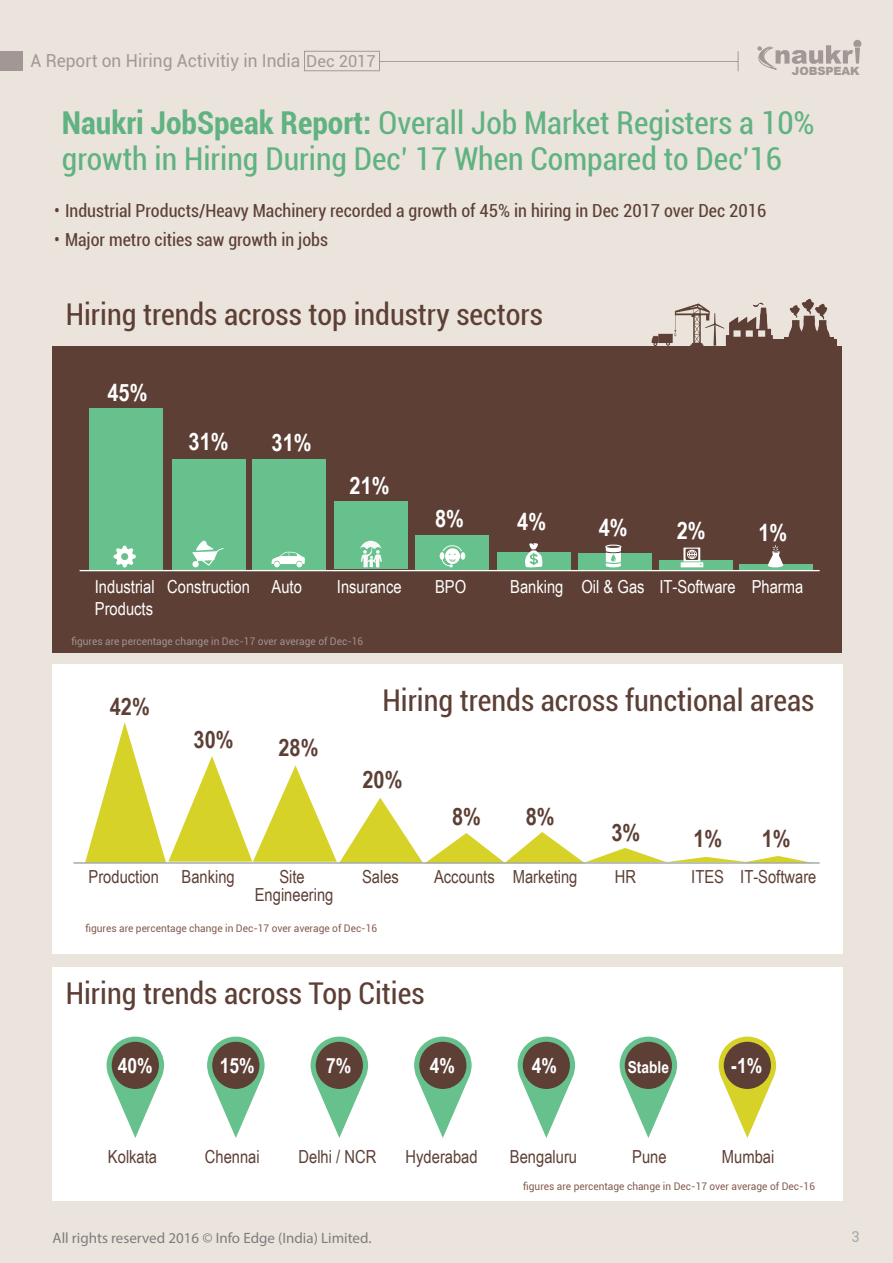
<style>
.page{position:relative;width:893px;height:1263px;background:#eae4dc}
.page>*{position:absolute;margin:0;border:0;box-sizing:border-box;transform-origin:0 0}
.t1{font:condensed 31.5px/36px "Roboto";color:#60b281}
.t2{font:condensed 30px "Roboto";color:#5d3f35}
.t3{font:700 24px "Arial Narrow";color:#fff}
.t4{font:700 24px "Arial Narrow";color:#5d3f35}
.t5{font:700 21px "Arial Narrow";color:#fff}
.t6{font:18px "Arial Narrow";color:#5d3f35}
.t7{font:condensed 18px "Roboto";color:#5d3f35}
.t8{font:18px "Arial Narrow";color:#fff}
.t9{font:18px "Roboto";color:#5c4b51;scale:.96 1}
.t10{font:700 16.5px "Arial Narrow";color:#fff}
.t11{font:15px "Myriad Pro";color:#7d7d7d}
.t12{font:15px "Roboto";color:#a3aaad;scale:.96 1}
.t13{font:900 11.4px "Arial";letter-spacing:-.01em;color:#5c4b51}
.t14{font:10.5px "Roboto";color:#845b4f;scale:.96 1}
.t15{font:10.5px "Roboto";color:#a09292;scale:.96 1}
.s1{font-size:16.5px}
.s2{font-weight:700}
</style>
<div class="page">
<div style="left:53px;top:346px;width:789px;height:307px;background:#5d3f35"></div>
<div style="left:52px;top:664px;width:790px;height:290px;background:#fff"></div>
<div style="left:52px;top:967px;width:790px;height:234px;background:#fff"></div>
<div style="left:771px;top:339px;width:66px;height:7px;background:#5d3f35"></div>
<hr style="left:784px;top:337px;width:50px;height:4px;background:#5d3f35">
<svg style="left:788px;top:299px;width:42px;height:38px"></svg>
<div style="left:658px;top:334px;width:15px;height:9px;background:#5d3f35"></div>
<svg style="left:652px;top:336px;width:6px;height:10px"></svg>
<svg style="left:666px;top:303px;width:107px;height:43px"></svg>
<div style="left:726px;top:339px;width:47px;height:7px;background:#5d3f35"></div>
<hr style="left:379px;top:61px;width:359px;height:1px;background:#5c4b51">
<div style="left:0;top:51px;width:22px;height:20px;background:#a39796"></div>
<svg style="left:738px;top:51px;width:1px;height:20px"></svg>
<svg style="left:757px;top:40px;width:104px;height:30px"></svg>
<div style="left:89px;top:408px;width:74px;height:163px;background:#67c18c"></div>
<div style="left:172px;top:460px;width:74px;height:111px;background:#67c18c"></div>
<div style="left:253px;top:460px;width:73px;height:111px;background:#67c18c"></div>
<div style="left:334px;top:501px;width:74px;height:68px;background:#67c18c"></div>
<div style="left:416px;top:535px;width:73px;height:36px;background:#67c18c"></div>
<svg style="left:80px;top:541px;width:740px;height:30px"></svg>
<svg style="left:73px;top:722px;width:747px;height:142px"></svg>
<svg style="left:414px;top:1036px;width:58px;height:102px"></svg>
<div style="left:419px;top:1042px;width:47px;height:47px;background:#5d3f35;border-radius:50%"></div>
<svg style="left:518px;top:1036px;width:57px;height:102px"></svg>
<div style="left:523px;top:1042px;width:47px;height:47px;background:#5d3f35;border-radius:50%"></div>
<svg style="left:620px;top:1036px;width:57px;height:102px"></svg>
<div style="left:625px;top:1042px;width:47px;height:47px;background:#5d3f35;border-radius:50%"></div>
<svg style="left:207px;top:1036px;width:58px;height:102px"></svg>
<div style="left:212px;top:1042px;width:47px;height:47px;background:#5d3f35;border-radius:50%"></div>
<svg style="left:311px;top:1036px;width:57px;height:102px"></svg>
<div style="left:316px;top:1042px;width:47px;height:47px;background:#5d3f35;border-radius:50%"></div>
<svg style="left:107px;top:1036px;width:57px;height:102px"></svg>
<div style="left:112px;top:1042px;width:47px;height:47px;background:#5d3f35;border-radius:50%"></div>
<svg style="left:719px;top:1036px;width:57px;height:102px"></svg>
<div style="left:724px;top:1042px;width:47px;height:47px;background:#5d3f35;border-radius:50%"></div>
<p class="t9" style="left:30px;top:48px;width:361px">A Report on Hiring Activitiy in India <span class="s1">Dec 2017</span></p>
<p class="t13" style="left:792px;top:62px;width:69px">JOBSPEAK</p>
<h1 class="t1" style="left:62px;top:104px;width:754px"><span class="s2">Naukri JobSpeak Report:</span> Overall Job Market Registers a 10% growth in Hiring During Dec’ 17 When Compared to Dec’16</h1>
<p class="t7" style="left:54px;top:199px;width:714px">• Industrial Products/Heavy Machinery recorded a growth of 45% in hiring in Dec 2017 over Dec 2016</p>
<p class="t7" style="left:54px;top:227px;width:275px">• Major metro cities saw growth in jobs</p>
<h2 class="t2" style="left:66px;top:294px;width:479px">Hiring trends across top industry sectors</h2>
<h3 class="t3" style="left:108px;top:374px;width:41px">45%</h3>
<h3 class="t3" style="left:189px;top:423px;width:41px">31%</h3>
<h3 class="t3" style="left:272px;top:424px;width:41px">31%</h3>
<h3 class="t3" style="left:350px;top:467px;width:41px">21%</h3>
<p class="t8" style="left:167px;top:574px;width:84px">Construction</p>
<p class="t8" style="left:95px;top:574px;width:61px">Industrial</p>
<p class="t8" style="left:272px;top:574px;width:32px">Auto</p>
<p class="t8" style="left:95px;top:595px;width:60px">Products</p>
<p class="t8" style="left:337px;top:574px;width:66px">Insurance</p>
<p class="t15" style="left:72px;top:634px;width:305px">figures are percentage change in Dec-17 over average of Dec-16</p>
<h3 class="t3" style="left:435px;top:500px;width:30px">8%</h3>
<h3 class="t3" style="left:517px;top:504px;width:30px">4%</h3>
<h3 class="t3" style="left:599px;top:510px;width:30px">4%</h3>
<h3 class="t3" style="left:677px;top:512px;width:30px">2%</h3>
<h3 class="t3" style="left:758px;top:514px;width:30px">1%</h3>
<p class="t8" style="left:435px;top:574px;width:33px">BPO</p>
<p class="t8" style="left:581px;top:574px;width:65px">Oil &amp; Gas</p>
<p class="t8" style="left:752px;top:574px;width:53px">Pharma</p>
<p class="t8" style="left:659px;top:574px;width:78px">IT-Software</p>
<p class="t8" style="left:510px;top:574px;width:55px">Banking</p>
<h3 class="t4" style="left:110px;top:688px;width:41px">42%</h3>
<h3 class="t4" style="left:194px;top:721px;width:41px">30%</h3>
<h3 class="t4" style="left:279px;top:729px;width:41px">28%</h3>
<h2 class="t2" style="left:382px;top:679px;width:433px">Hiring trends across functional areas</h2>
<h3 class="t4" style="left:363px;top:761px;width:41px">20%</h3>
<h3 class="t4" style="left:452px;top:798px;width:30px">8%</h3>
<h3 class="t4" style="left:526px;top:798px;width:30px">8%</h3>
<h3 class="t4" style="left:611px;top:814px;width:30px">3%</h3>
<p class="t6" style="left:89px;top:863px;width:72px">Production</p>
<p class="t6" style="left:182px;top:863px;width:55px">Banking</p>
<p class="t6" style="left:279px;top:863px;width:27px">Site</p>
<p class="t6" style="left:513px;top:863px;width:66px">Marketing</p>
<p class="t6" style="left:255px;top:881px;width:80px">Engineering</p>
<p class="t6" style="left:362px;top:863px;width:38px">Sales</p>
<p class="t6" style="left:434px;top:863px;width:62px">Accounts</p>
<p class="t6" style="left:615px;top:863px;width:23px">HR</p>
<p class="t14" style="left:85px;top:921px;width:305px">figures are percentage change in Dec-17 over average of Dec-16</p>
<h2 class="t2" style="left:66px;top:972px;width:360px">Hiring trends across Top Cities</h2>
<p class="t5" style="left:118px;top:1050px;width:36px">40%</p>
<p class="t5" style="left:220px;top:1050px;width:36px">15%</p>
<p class="t5" style="left:326px;top:1050px;width:27px">7%</p>
<p class="t5" style="left:532px;top:1050px;width:27px">4%</p>
<p class="t10" style="left:628px;top:1055px;width:43px">Stable</p>
<p class="t5" style="left:430px;top:1050px;width:27px">4%</p>
<h3 class="t4" style="left:693px;top:821px;width:30px">1%</h3>
<h3 class="t4" style="left:762px;top:820px;width:30px">1%</h3>
<p class="t6" style="left:740px;top:863px;width:78px">IT-Software</p>
<p class="t6" style="left:691px;top:863px;width:34px">ITES</p>
<p class="t5" style="left:731px;top:1050px;width:33px">-1%</p>
<p class="t6" style="left:108px;top:1143px;width:51px">Kolkata</p>
<p class="t6" style="left:205px;top:1143px;width:56px">Chennai</p>
<p class="t6" style="left:298px;top:1143px;width:79px">Delhi / NCR</p>
<p class="t6" style="left:406px;top:1143px;width:74px">Hyderabad</p>
<p class="t6" style="left:510px;top:1143px;width:69px">Bengaluru</p>
<p class="t6" style="left:632px;top:1143px;width:36px">Pune</p>
<p class="t6" style="left:722px;top:1143px;width:54px">Mumbai</p>
<p class="t11" style="left:53px;top:1229px;width:321px">All rights reserved 2016 © Info Edge (India) Limited.</p>
<p class="t14" style="left:523px;top:1179px;width:305px">figures are percentage change in Dec-17 over average of Dec-16</p>
<p class="t12" style="left:851px;top:1226px;width:10px">3</p>
</div>
